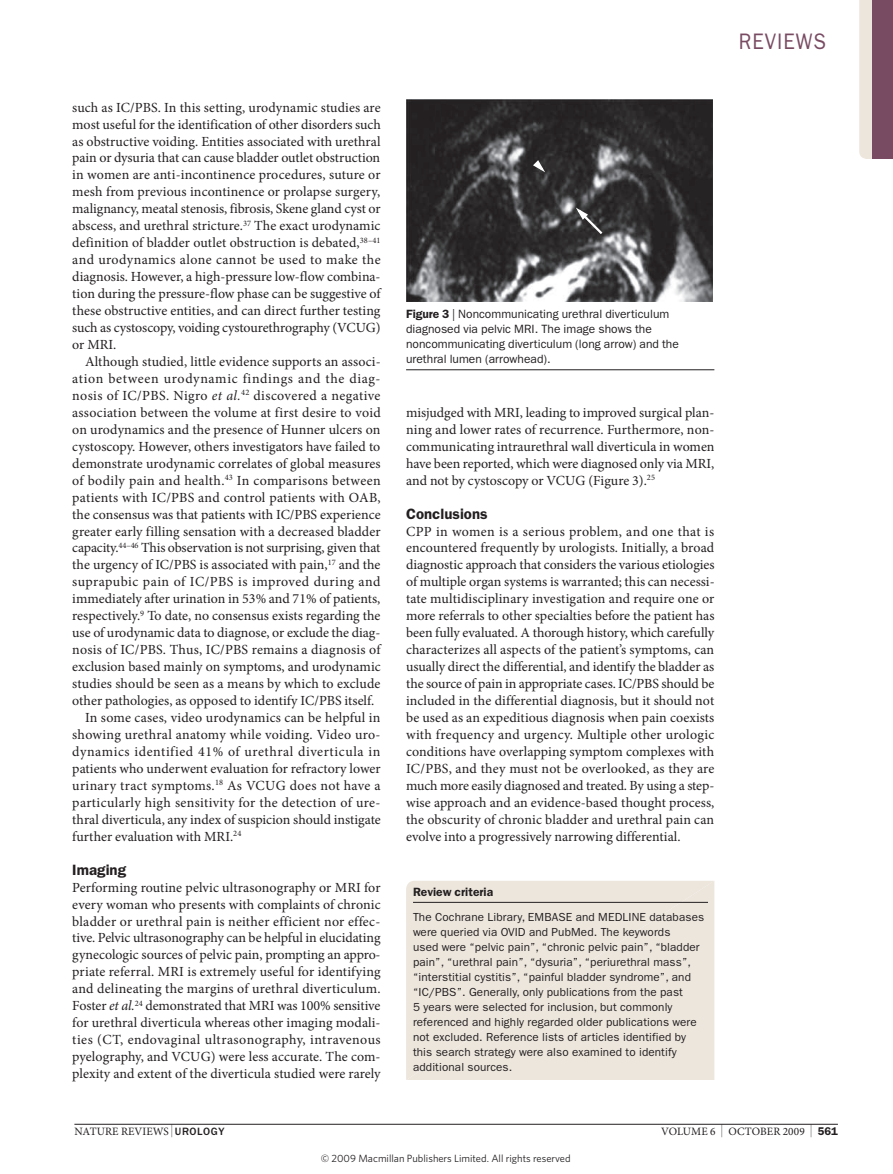
<style>
.page{position:relative;width:893px;height:1174px;background:#fff}
.page>*{position:absolute;margin:0;border:0;box-sizing:border-box;transform-origin:0 0}
.t1{font:22.5px "ITC Franklin Gothic Std";letter-spacing:.05em;color:#794b62;scale:.9 1}
.t2{font:600 15px "ITC Franklin Gothic Std";color:#231f20}
.t3{font:13.95px/17px "Minion Pro";letter-spacing:.005em;color:#231f20;text-align:justify}
.t4{font:13.95px "Minion Pro";letter-spacing:.025em;color:#231f20}
.t5{font:13.95px "Minion Pro";letter-spacing:.03em;color:#231f20}
.t6{font:13.95px "Minion Pro";letter-spacing:.04em;color:#231f20}
.t7{font:13.95px "Minion Pro";letter-spacing:.045em;color:#231f20}
.t8{font:12px/15px "ITC Franklin Gothic Std";color:#231f20}
.t9{font:600 12px "ITC Franklin Gothic Std";color:#231f20}
.t10{font:11.7px/15px "ITC Franklin Gothic Std";letter-spacing:.01em;color:#231f20}
.t11{font:11.25px "Minion Pro";letter-spacing:.01em;color:#231f20}
.t12{font:10.5px "Whitney";color:#231f20}
.s1{font-style:italic}
.s2{font-weight:600}
.s3{font-size:12.9px}
.s4{font-family:"ITC Franklin Gothic Std";font-weight:500;font-size:10.95px}
.s5{font-family:"ITC Franklin Gothic Std";font-weight:600}
</style>
<div class="page">
<hr style="left:74px;top:1124px;width:764px;height:1px;background:#231f20">
<img style="left:406px;top:99px;width:306px;height:202px">
<svg style="left:573px;top:204px;width:32px;height:32px"></svg>
<svg style="left:532px;top:158px;width:16px;height:17px"></svg>
<hr style="left:406px;top:369px;width:308px;height:1px;background:#231f20">
<div style="left:406px;top:881px;width:308px;height:199px;background:#ece6dd"></div>
<hr style="left:413px;top:902px;width:295px;height:1px;background:#231f20">
<svg style="left:859px;top:0;width:34px;height:159px;background:#a58691"></svg>
<p class="t3" style="left:72px;top:99px;width:310px">such as iC/PBs. in this setting, urodynamic studies are most useful for the identification of other disorders such as obstructive voiding. entities associated with urethral pain or dysuria that can cause bladder outlet obstruction in women are anti-incontinence procedures, suture or mesh from previous incontinence or prolapse surgery, malignancy, meatal stenosis, fibrosis, skene gland cyst or abscess, and urethral stricture.<sup>37</sup> the exact urodynamic definition of bladder outlet obstruction is debated,<sup>38–41 </sup>and urodynamics alone cannot be used to make the diagnosis. However, a high-pressure low-flow combina&shy;tion during the pressure-flow phase can be suggestive of these obstructive entities, and can direct further testing such as cystoscopy, voiding cystourethrography (vCuG) or mri.</p>
<p class="t3" style="left:85px;top:353px;width:297px">although studied, little evidence supports an associ-</p>
<p class="t7" style="left:72px;top:369px;width:310px">ation between urodynamic findings and the diag-</p>
<p class="t5" style="left:72px;top:386px;width:310px">nosis of iC/PBs. nigro <span class="s1">et al.</span><sup>42</sup> discovered a negative</p>
<p class="t3" style="left:72px;top:404px;width:310px">association between the volume at first desire to void</p>
<p class="t3" style="left:72px;top:421px;width:310px">on urodynamics and the presence of Hunner ulcers on</p>
<p class="t3" style="left:72px;top:438px;width:310px">cystoscopy. However, others investigators have failed to</p>
<p class="t3" style="left:72px;top:455px;width:310px">demonstrate urodynamic correlates of global measures</p>
<p class="t5" style="left:72px;top:471px;width:310px">of bodily pain and health.<sup>43</sup> in comparisons between</p>
<p class="t3" style="left:72px;top:489px;width:310px">patients with iC/PBs and control patients with oaB,</p>
<p class="t3" style="left:72px;top:505px;width:310px">the consensus was that patients with iC/PBs experience</p>
<p class="t3" style="left:72px;top:522px;width:310px">greater early filling sensation with a decreased bladder</p>
<p class="t3" style="left:72px;top:539px;width:310px">capacity.<sup>44–46</sup> this observation is not surprising, given that</p>
<p class="t3" style="left:72px;top:556px;width:310px">the urgency of iC/PBs is associated with pain,<sup>17</sup> and the</p>
<p class="t4" style="left:72px;top:572px;width:310px">suprapubic pain of iC/PBs is improved during and</p>
<p class="t3" style="left:72px;top:590px;width:310px">immediately after urination in 53% and 71% of patients,</p>
<p class="t3" style="left:72px;top:607px;width:310px">respectively.<sup>9</sup> to date, no consensus exists regarding the</p>
<p class="t3" style="left:72px;top:624px;width:310px">use of urodynamic data to diagnose, or exclude the diag-</p>
<p class="t3" style="left:72px;top:641px;width:310px">nosis of iC/PBs. thus, iC/PBs remains a diagnosis of</p>
<p class="t3" style="left:72px;top:658px;width:310px">exclusion based mainly on symptoms, and urodynamic</p>
<p class="t3" style="left:72px;top:675px;width:310px">studies should be seen as a means by which to exclude</p>
<p class="t3" style="left:72px;top:692px;width:304px">other pathologies, as opposed to identify iC/PBs itself.</p>
<p class="t3" style="left:85px;top:709px;width:297px">in some cases, video urodynamics can be helpful in</p>
<p class="t3" style="left:72px;top:726px;width:310px">showing urethral anatomy while voiding. video uro-</p>
<p class="t6" style="left:72px;top:742px;width:310px">dynamics identified 41% of urethral diverticula in</p>
<p class="t3" style="left:72px;top:760px;width:310px">patients who underwent evaluation for refractory lower</p>
<p class="t4" style="left:72px;top:776px;width:310px">urinary tract symptoms.<sup>18</sup> as vCuG does not have a</p>
<p class="t4" style="left:72px;top:793px;width:310px">particularly high sensitivity for the detection of ure-</p>
<p class="t3" style="left:72px;top:811px;width:310px">thral diverticula, any index of suspicion should instigate</p>
<p class="t3" style="left:72px;top:828px;width:171px">further evaluation with mri.<sup>24</sup></p>
<p class="t2" style="left:72px;top:860px;width:55px">Imaging</p>
<p class="t3" style="left:72px;top:878px;width:310px">Performing routine pelvic ultrasonography or mri for every woman who presents with complaints of chronic bladder or urethral pain is neither efficient nor effec&shy;tive. Pelvic ultrasonography can be helpful in elucidating gynecologic sources of pelvic pain, prompting an appro&shy;priate referral. mri is extremely useful for identifying and delineating the margins of urethral diverticulum.<br>Foster <span class="s1">et al.</span><sup>24</sup> demonstrated that mri was 100% sensitive for urethral diverticula whereas other imaging modali&shy;ties (Ct, endovaginal ultrasonography, intravenous pyelography, and vCuG) were less accurate. the com&shy;plexity and extent of the diverticula studied were rarely</p>
<p class="t8" style="left:406px;top:307px;width:274px"><span class="s2">Figure 3</span> | Noncommunicating urethral diverticulum diagnosed via pelvic MrI. The image shows the noncommunicating diverticulum (long arrow) and the urethral lumen (arrowhead).</p>
<p class="t3" style="left:406px;top:404px;width:310px">misjudged with mri, leading to improved surgical plan&shy;ning and lower rates of recurrence. Furthermore, non&shy;communicating intraurethral wall diverticula in women have been reported, which were diagnosed only via mri, and not by cystoscopy or vCuG (Figure 3).<sup>25</sup></p>
<p class="t2" style="left:406px;top:504px;width:83px">Conclusions</p>
<p class="t3" style="left:406px;top:522px;width:310px">CPP in women is a serious problem, and one that is encountered frequently by urologists. initially, a broad diagnostic approach that considers the various etiologies of multiple organ systems is warranted; this can necessi&shy;tate multidisciplinary investigation and require one or more referrals to other specialties before the patient has been fully evaluated. a thorough history, which carefully characterizes all aspects of the patient’s symptoms, can usually direct the differential, and identify the bladder as the source of pain in appropriate cases. iC/PBs should be included in the differential diagnosis, but it should not be used as an expeditious diagnosis when pain coexists with frequency and urgency. multiple other urologic conditions have overlapping symptom complexes with iC/PBs, and they must not be overlooked, as they are much more easily diagnosed and treated. By using a step&shy;wise approach and an evidence-based thought process, the obscurity of chronic bladder and urethral pain can evolve into a progressively narrowing differential.</p>
<p class="t9" style="left:413px;top:884px;width:82px">Review criteria</p>
<p class="t10" style="left:413px;top:910px;width:293px">The Cochrane Library, EMBASE and MEDLINE databases were queried via OvID and PubMed. The keywords<br>used were “pelvic pain”, “chronic pelvic pain”, “bladder pain”, “urethral pain”, “dysuria”, “periurethral mass”, “interstitial cystitis”, “painful bladder syndrome”, and “IC/PBS”. Generally, only publications from the past<br>5 years were selected for inclusion, but commonly referenced and highly regarded older publications were not excluded. reference lists of articles identified by this search strategy were also examined to identify additional sources.</p>
<h1 class="t1" style="left:739px;top:28px;width:99px">rEvIEwS</h1>
<p class="t11" style="left:74px;top:1123px;width:151px">nature reviews <span class="s3">|</span> <span class="s4">UROLOGY</span></p>
<p class="t11" style="left:661px;top:1123px;width:178px">volume 6 <span class="s3">|</span> oCtoBer 2009 <span class="s3">|</span> <span class="s5">561</span></p>
<p class="t12" style="left:321px;top:1152px;width:251px">© 2009 Macmillan Publishers Limited. All rights reserved</p>
</div>
